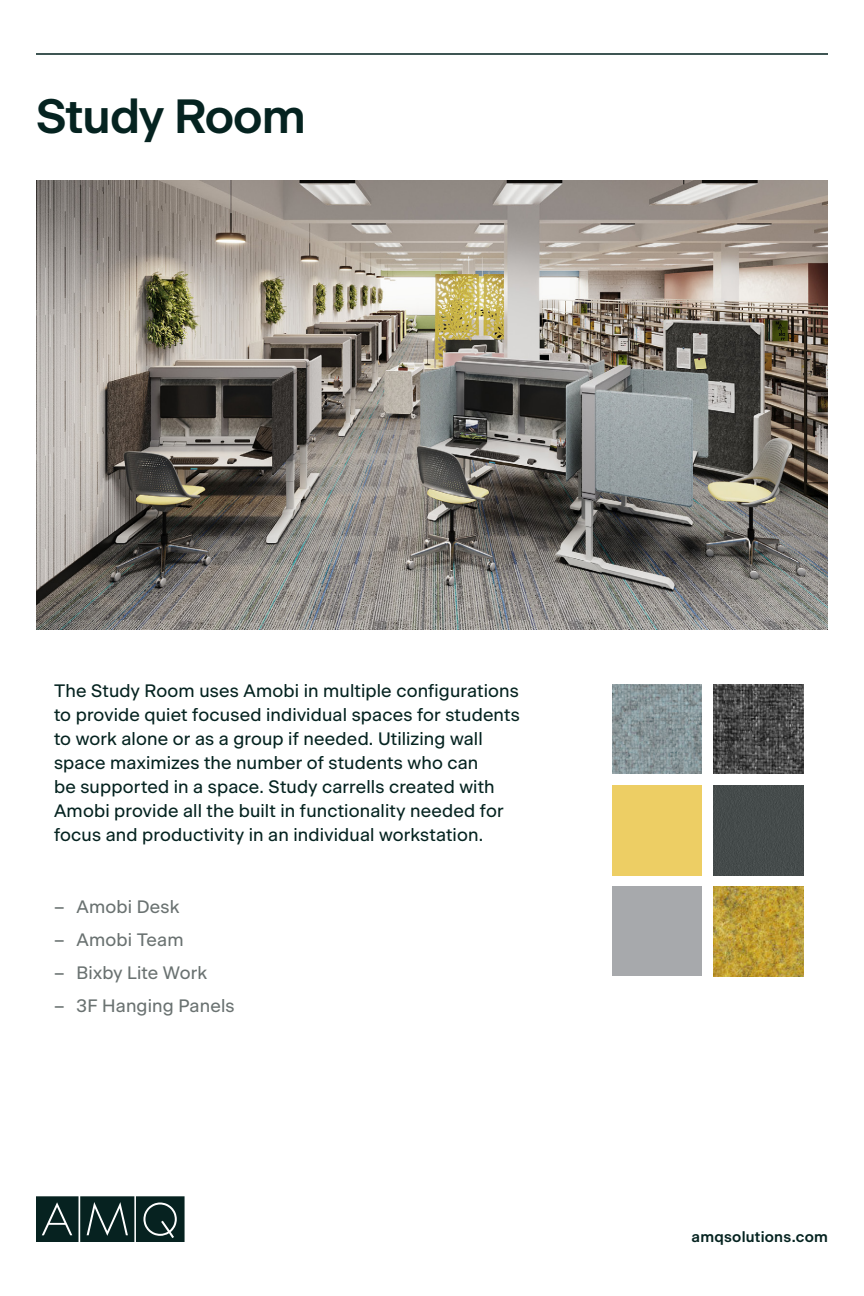
<style>
.page{position:relative;width:864px;height:1296px;background:#fff}
.page>*{position:absolute;margin:0;border:0;box-sizing:border-box;transform-origin:0 0}
.t1{font:600 48px "Beausite Classic";letter-spacing:-.02em;color:#052320}
.t2{font:18px/24px "Beausite Classic";letter-spacing:.01em;color:#052320}
.t3{font:18px "Beausite Classic";letter-spacing:.01em;color:#6a7271}
.t4{font:600 15px "Beausite Classic";letter-spacing:.015em;color:#052320}
</style>
<div class="page">
<img style="left:36px;top:180px;width:792px;height:450px">
<div style="left:713px;top:785px;width:90px;height:90px;background:#454b4b"></div>
<img style="left:612px;top:684px;width:90px;height:90px">
<img style="left:713px;top:684px;width:90px;height:90px">
<div style="left:612px;top:886px;width:90px;height:90px;background:#a7a9ac"></div>
<div style="left:612px;top:785px;width:90px;height:90px;background:#edce64"></div>
<img style="left:713px;top:886px;width:90px;height:90px">
<hr style="left:36px;top:53px;width:792px;height:2px;background:#052320">
<svg style="left:36px;top:1196px;width:149px;height:46px;background:#253d3b"></svg>
<h1 class="t1" style="left:36px;top:79px;width:271px">Study Room</h1>
<p class="t2" style="left:54px;top:677px;width:467px">The Study Room uses Amobi in multiple configurations to provide quiet focused individual spaces for students to work alone or as a group if needed. Utilizing wall space maximizes the number of students who can<br>be supported in a space. Study carrells created with Amobi provide all the built in functionality needed for focus and productivity in an individual workstation.</p>
<p class="t3" style="left:54px;top:893px;width:127px">– Amobi Desk</p>
<p class="t3" style="left:54px;top:926px;width:131px">– Amobi Team</p>
<p class="t3" style="left:54px;top:959px;width:155px">– Bixby Lite Work</p>
<p class="t3" style="left:54px;top:992px;width:182px">– 3F Hanging Panels</p>
<p class="t4" style="left:692px;top:1225px;width:138px">amqsolutions.com</p>
</div>
